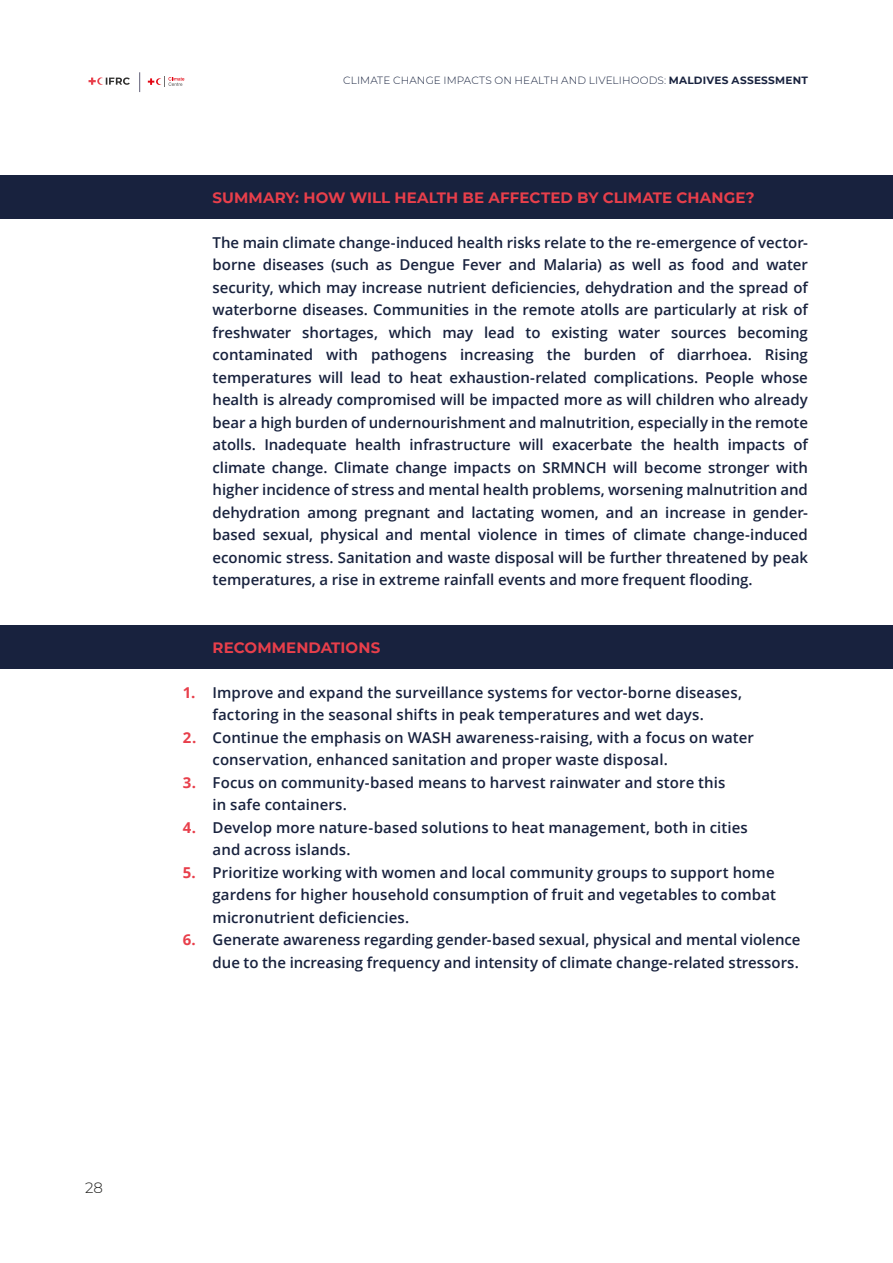
<style>
.page{position:relative;width:893px;height:1263px;background:#fff}
.page>*{position:absolute;margin:0;border:0;box-sizing:border-box;transform-origin:0 0}
.box_text_open_sans{font:600 15px/22.5px "Open Sans";letter-spacing:.005em;color:#18223e}
.Box_shaded_RED_titl{font:700 15px "Montserrat";letter-spacing:.005em;color:#e83f4b}
.t1{font:300 15px "Montserrat";color:#1d1d1b}
.t2{font:300 10.5px "Montserrat";letter-spacing:.015em;color:#18223e}
.s1{font-weight:700}
.s2{font-weight:700;color:#e83f4b}
</style>
<div class="page">
<svg style="left:89px;top:77px;width:41px;height:8px"></svg>
<svg style="left:139px;top:72px;width:46px;height:20px"></svg>
<div style="left:0;top:175px;width:893px;height:44px;background:#18223e"></div>
<div style="left:0;top:625px;width:893px;height:44px;background:#18223e"></div>
<p class="t2" style="left:343px;top:73px;width:466px">CLIMATE CHANGE IMPACTS ON HEALTH AND LIVELIHOODS: <span class="s1">MALDIVES ASSESSMENT</span></p>
<p class="Box_shaded_RED_titl" style="left:213px;top:186px;width:543px">SUMMARY: HOW WILL HEALTH BE AFFECTED BY CLIMATE CHANGE?</p>
<p class="box_text_open_sans" style="left:213px;top:230px;width:597px;text-align:justify">The main climate change-induced health risks relate to the re-emergence of vector&shy;borne diseases (such as Dengue Fever and Malaria) as well as food and water security, which may increase nutrient deficiencies, dehydration and the spread of waterborne diseases. Communities in the remote atolls are particularly at risk of freshwater shortages, which may lead to existing water sources becoming contaminated with pathogens increasing the burden of diarrhoea. Rising temperatures will lead to heat exhaustion-related complications. People whose health is already compromised will be impacted more as will children who already bear a high burden of undernourishment and malnutrition, especially in the remote atolls. Inadequate health infrastructure will exacerbate the health impacts of climate change. Climate change impacts on SRMNCH will become stronger with higher incidence of stress and mental health problems, worsening malnutrition and dehydration among pregnant and lactating women, and an increase in gender&shy;based sexual, physical and mental violence in times of climate change-induced economic stress. Sanitation and waste disposal will be further threatened by peak temperatures, a rise in extreme rainfall events and more frequent flooding.</p>
<p class="Box_shaded_RED_titl" style="left:213px;top:636px;width:169px">RECOMMENDATIONS</p>
<p class="box_text_open_sans" style="left:183px;top:680px;width:561px;text-align:center"><span class="s2">1.</span> Improve and expand the surveillance systems for vector-borne diseases, factoring in the seasonal shifts in peak temperatures and wet days.</p>
<p class="box_text_open_sans" style="left:213px;top:725px;width:543px;text-indent:-30px"><span class="s2">2.</span> Continue the emphasis on WASH awareness-raising, with a focus on water conservation, enhanced sanitation and proper waste disposal.</p>
<p class="box_text_open_sans" style="left:213px;top:770px;width:514px;text-indent:-30px"><span class="s2">3.</span> Focus on community-based means to harvest rainwater and store this in safe containers.</p>
<p class="box_text_open_sans" style="left:213px;top:815px;width:537px;text-indent:-30px"><span class="s2">4.</span> Develop more nature-based solutions to heat management, both in cities and across islands.</p>
<p class="box_text_open_sans" style="left:213px;top:860px;width:565px;text-align:justify;text-indent:-30px"><span class="s2">5.</span> Prioritize working with women and local community groups to support home gardens for higher household consumption of fruit and vegetables to combat micronutrient deficiencies.</p>
<p class="box_text_open_sans" style="left:183px;top:928px;width:619px;text-align:right"><span class="s2">6.</span> Generate awareness regarding gender-based sexual, physical and mental violence due to the increasing frequency and intensity of climate change-related stressors.</p>
<p class="t1" style="left:85px;top:1177px;width:19px">28</p>
</div>
